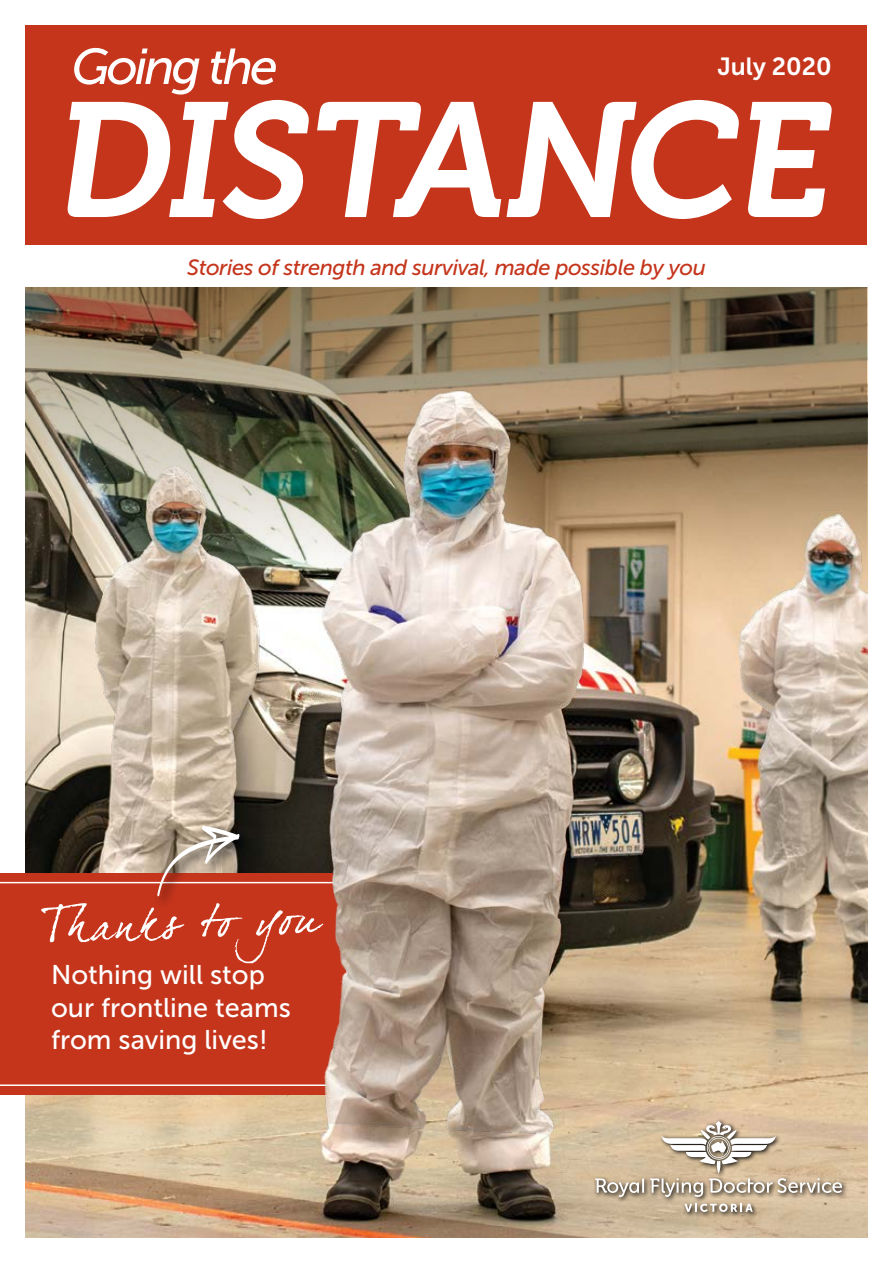
<style>
.page{position:relative;width:893px;height:1263px;background:#fff}
.page>*{position:absolute;margin:0;border:0;box-sizing:border-box;transform-origin:0 0}
.t1{font:italic 50.25px "Museo Sans 500";letter-spacing:-.06em;color:#fff}
.t2{font:27px/32.4px "Museo Sans 500";color:#fff}
.t3{font:24.75px "Museo Sans 700";color:#fff}
.t4{font:italic 22.05px "Museo Sans 500";letter-spacing:-.02em;color:#c5351c}
</style>
<div class="page">
<img style="left:26px;top:595px;width:56px;height:642px">
<svg style="left:26px;top:287px;width:841px;height:308px;background:#877358"></svg>
<div style="left:26px;top:26px;width:841px;height:219px;background:#c5351c"></div>
<svg style="left:67px;top:100px;width:765px;height:119px"></svg>
<div style="left:0;top:882px;width:82px;height:204px;background:#c5351c"></div>
<svg style="left:41px;top:903px;width:41px;height:60px;background:#cd513c"></svg>
<img style="left:82px;top:383px;width:785px;height:855px">
<h1 class="t1" style="left:71px;top:39px;width:208px">Going the</h1>
<p class="t3" style="left:717px;top:52px;width:116px">July 2020</p>
<p class="t4" style="left:187px;top:255px;width:520px">Stories of strength and survival, made possible by you</p>
<p class="t2" style="left:51px;top:959px;width:241px">Nothing will stop our frontline teams from saving lives!</p>
</div>
